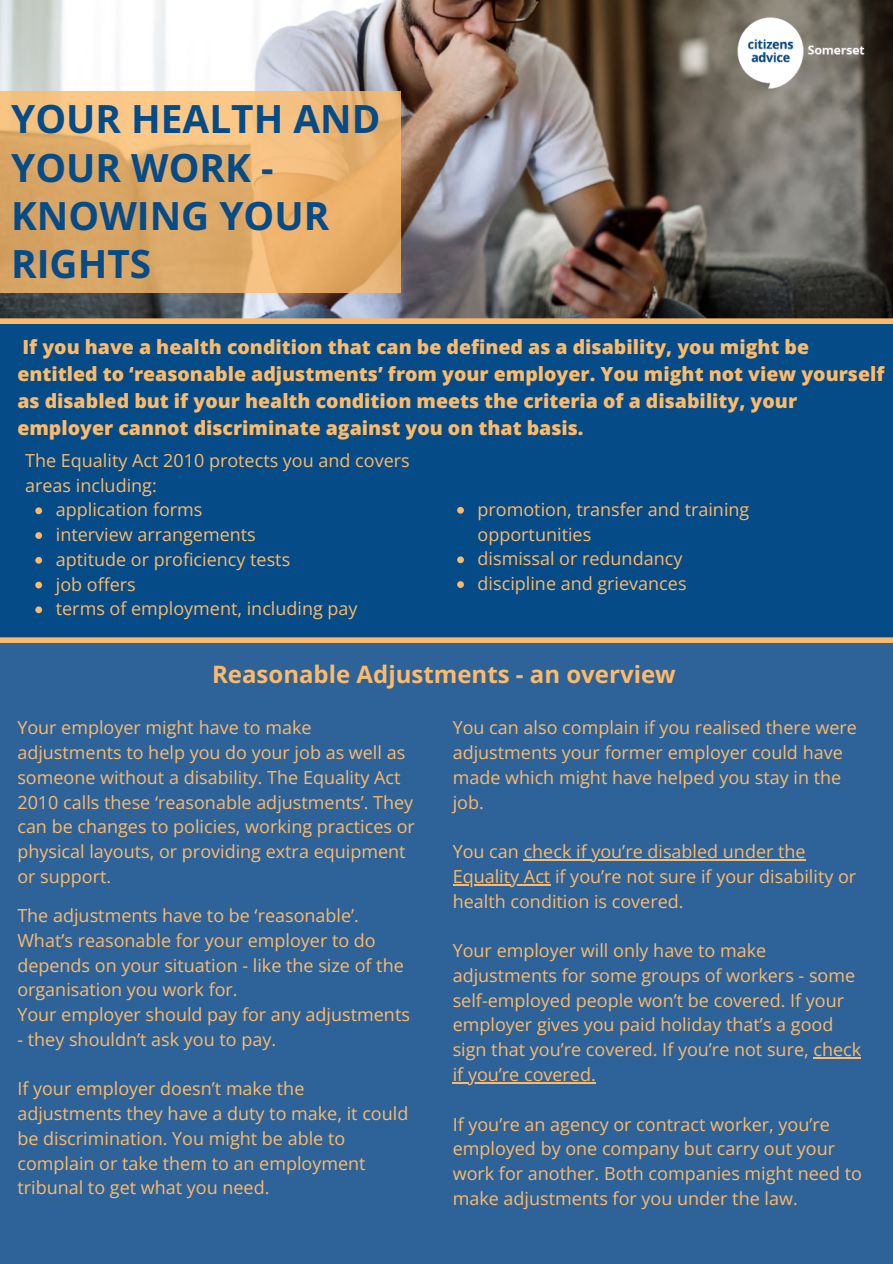
<style>
.page{position:relative;width:893px;height:1264px;background:#fff}
.page>*{position:absolute;margin:0;border:0;box-sizing:border-box;transform-origin:0 0}
.t1{font:700 38.7px/48.3px "Open Sans";color:#044b88}
.t2{font:700 24px "Open Sans";color:#fcbb69}
.t3{font:800 19.5px/27px "Open Sans";color:#fcbb69}
.t4{font:18px/24.8px "Open Sans";color:#fcbb69}
</style>
<div class="page">
<div style="left:0;top:0;width:892px;height:1263px;background:#2e639a"></div>
<div style="left:0;top:321px;width:892px;height:316px;background:#044b88"></div>
<img style="left:0;top:0;width:892px;height:318px">
<svg style="left:0;top:91px;width:400px;height:201px;background:#e5b06e"></svg>
<div style="left:0;top:318px;width:892px;height:6px;background:#fcbb69"></div>
<div style="left:0;top:637px;width:892px;height:6px;background:#fcbb69"></div>
<img style="left:734px;top:17px;width:158px;height:73px">
<svg style="left:35px;top:507px;width:7px;height:7px"></svg>
<svg style="left:35px;top:532px;width:7px;height:7px"></svg>
<svg style="left:35px;top:557px;width:7px;height:6px"></svg>
<svg style="left:35px;top:581px;width:7px;height:7px"></svg>
<svg style="left:35px;top:606px;width:7px;height:7px"></svg>
<hr style="left:523px;top:859px;width:282px;height:1px;background:#fcbb69">
<hr style="left:452px;top:884px;width:98px;height:1px;background:#fcbb69">
<hr style="left:813px;top:1057px;width:48px;height:1px;background:#fcbb69">
<hr style="left:452px;top:1082px;width:143px;height:1px;background:#fcbb69">
<svg style="left:457px;top:507px;width:7px;height:6px"></svg>
<svg style="left:457px;top:556px;width:7px;height:7px"></svg>
<svg style="left:457px;top:581px;width:7px;height:7px"></svg>
<h1 class="t1" style="left:11px;top:94px;width:371px">YOUR HEALTH AND<br>YOUR WORK -<br>KNOWING YOUR<br>RIGHTS</h1>
<p class="t3" style="left:17px;top:332px;width:868px">If you have a health condition that can be defined as a disability, you might be entitled to ‘reasonable adjustments’ from your employer. You might not view yourself as disabled but if your health condition meets the criteria of a disability, your employer cannot discriminate against you on that basis.</p>
<p class="t4" style="left:25px;top:447px;width:386px">The Equality Act 2010 protects you and covers</p>
<p class="t4" style="left:25px;top:472px;width:133px">areas including:</p>
<p class="t4" style="left:56px;top:497px;width:148px">application forms</p>
<p class="t4" style="left:56px;top:522px;width:201px">interview arrangements</p>
<p class="t4" style="left:56px;top:546px;width:236px">aptitude or proficiency tests</p>
<p class="t4" style="left:56px;top:571px;width:81px">job offers</p>
<p class="t4" style="left:56px;top:596px;width:303px">terms of employment, including pay</p>
<p class="t4" style="left:477px;top:496px;width:273px">promotion, transfer and training opportunities<br>dismissal or redundancy discipline and grievances</p>
<h2 class="t2" style="left:212px;top:657px;width:465px">Reasonable Adjustments - an overview</h2>
<p class="t4" style="left:17px;top:715px;width:399px">Your employer might have to make adjustments to help you do your job as well as someone without a disability. The Equality Act 2010 calls these ‘reasonable adjustments’. They can be changes to policies, working practices or physical layouts, or providing extra equipment or support.</p>
<p class="t4" style="left:17px;top:902px;width:394px">The adjustments have to be ‘reasonable’.<br>What’s reasonable for your employer to do depends on your situation - like the size of the organisation you work for.<br>Your employer should pay for any adjustments</p>
<p class="t4" style="left:17px;top:1026px;width:260px">- they shouldn’t ask you to pay.</p>
<p class="t4" style="left:17px;top:1075px;width:392px">If your employer doesn’t make the adjustments they have a duty to make, it could be discrimination. You might be able to complain or take them to an employment tribunal to get what you need.</p>
<p class="t4" style="left:452px;top:715px;width:406px">You can also complain if you realised there were adjustments your former employer could have made which might have helped you stay in the job.</p>
<p class="t4" style="left:452px;top:838px;width:405px">You can check if you’re disabled under the<br>Equality Act if you’re not sure if your disability or health condition is covered.</p>
<p class="t4" style="left:452px;top:937px;width:410px">Your employer will only have to make adjustments for some groups of workers - some self-employed people won’t be covered. If your employer gives you paid holiday that’s a good sign that you’re covered. If you’re not sure, check if you’re covered.</p>
<p class="t4" style="left:452px;top:1111px;width:410px">If you’re an agency or contract worker, you’re employed by one company but carry out your work for another. Both companies might need to make adjustments for you under the law.</p>
</div>
